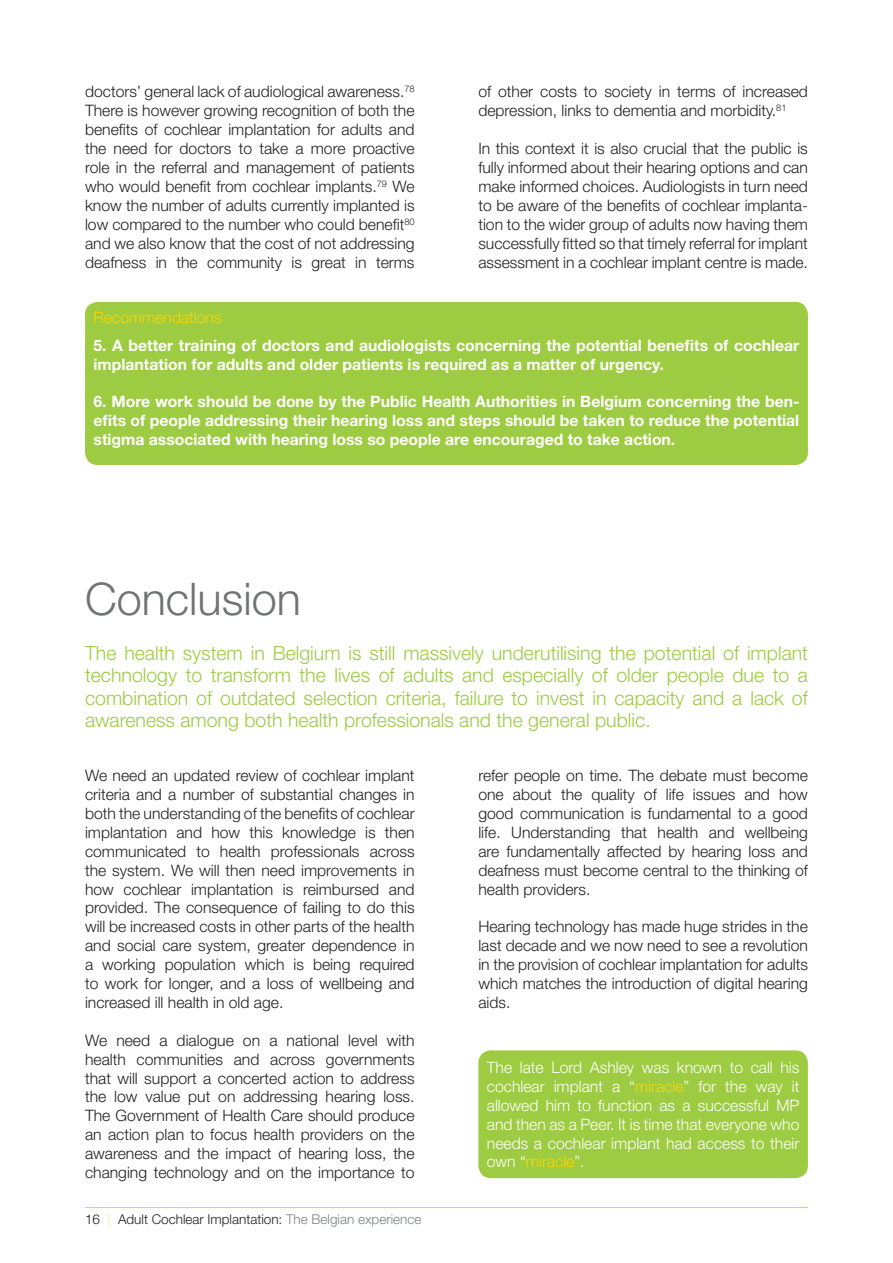
<style>
.page{position:relative;width:893px;height:1263px;background:#fff}
.page>*{position:absolute;margin:0;border:0;box-sizing:border-box;transform-origin:0 0}
.Platte_tekst{font:300 45px "Helvetica Neue";color:#717275}
.Groene_inleiding_sec{font:300 19.5px/22.5px "Helvetica Neue";color:#9dcb41;text-align:justify}
.Platte_tekst_10_5_pt{font:300 15.75px/18.9px "Helvetica Neue";color:#231f20;text-align:justify}
.Platte_tekst-2{font:700 15.75px/18.9px "Helvetica Neue";color:#fff}
.Platte_tekst-3{font:300 15.75px/18.9px "Helvetica Neue";color:#fff;text-align:justify}
.Platte_tekst-4{font:300 15.75px "Helvetica Neue";color:#fed503}
.t1{font:300 13.5px "Helvetica Neue";color:#231f20}
.s1{color:#fed503}
.s2{color:#ffe480}
.s3{color:#808285}
</style>
<div class="page">
<hr style="left:85px;top:1207px;width:723px;height:1px;background:#fed503">
<div style="left:85px;top:302px;width:723px;height:163px;background:#9dcb41;border-radius:13px"></div>
<div style="left:478px;top:1050px;width:330px;height:128px;background:#9dcb41;border-radius:13px"></div>
<p class="Platte_tekst_10_5_pt" style="left:85px;top:82px;width:331px">doctors’ general lack of audiological awareness.<sup>78<br></sup>There is however growing recognition of both the benefits of cochlear implantation for adults and the need for doctors to take a more proactive role in the referral and management of patients who would benefit from cochlear implants.<sup>79</sup> We know the number of adults currently implanted is low compared to the number who could benefit<sup>80 </sup>and we also know that the cost of not addressing deafness in the community is great in terms</p>
<p class="Platte_tekst_10_5_pt" style="left:478px;top:82px;width:331px">of other costs to society in terms of increased depression, links to dementia and morbidity.<sup>81</sup></p>
<p class="Platte_tekst_10_5_pt" style="left:478px;top:139px;width:331px">In this context it is also crucial that the public is fully informed about their hearing options and can make informed choices. Audiologists in turn need to be aware of the benefits of cochlear implanta&shy;tion to the wider group of adults now having them successfully fitted so that timely referral for implant assessment in a cochlear implant centre is made.</p>
<p class="Platte_tekst-4" style="left:94px;top:308px;width:130px">Recommendations</p>
<p class="Platte_tekst-2" style="left:94px;top:335px;width:707px">5. A better training of doctors and audiologists concerning the potential benefits of cochlear implantation for adults and older patients is required as a matter of urgency.</p>
<p class="Platte_tekst-2" style="left:94px;top:392px;width:707px;text-align:justify">6. More work should be done by the Public Health Authorities in Belgium concerning the ben&shy;efits of people addressing their hearing loss and steps should be taken to reduce the potential stigma associated with hearing loss so people are encouraged to take action.</p>
<p class="Platte_tekst" style="left:85px;top:571px;width:217px">Conclusion</p>
<p class="Groene_inleiding_sec" style="left:85px;top:641px;width:724px">The health system in Belgium is still massively underutilising the potential of implant technology to transform the lives of adults and especially of older people due to a combination of outdated selection criteria, failure to invest in capacity and a lack of awareness among both health professionals and the general public.</p>
<p class="Platte_tekst_10_5_pt" style="left:85px;top:766px;width:331px">We need an updated review of cochlear implant criteria and a number of substantial changes in both the understanding of the benefits of cochlear implantation and how this knowledge is then communicated to health professionals across the system. We will then need improvements in how cochlear implantation is reimbursed and provided. The consequence of failing to do this will be increased costs in other parts of the health and social care system, greater dependence in a working population which is being required to work for longer, and a loss of wellbeing and increased ill health in old age.</p>
<p class="Platte_tekst_10_5_pt" style="left:85px;top:1030px;width:331px">We need a dialogue on a national level with health communities and across governments that will support a concerted action to address the low value put on addressing hearing loss.<br>The Government of Health Care should produce an action plan to focus health providers on the awareness and the impact of hearing loss, the changing technology and on the importance to</p>
<p class="Platte_tekst_10_5_pt" style="left:478px;top:766px;width:331px">refer people on time. The debate must become one about the quality of life issues and how good communication is fundamental to a good life. Understanding that health and wellbeing are fundamentally affected by hearing loss and deafness must become central to the thinking of health providers.</p>
<p class="Platte_tekst_10_5_pt" style="left:478px;top:917px;width:331px">Hearing technology has made huge strides in the last decade and we now need to see a revolution in the provision of cochlear implantation for adults which matches the introduction of digital hearing aids.</p>
<p class="Platte_tekst-3" style="left:487px;top:1057px;width:314px">The late Lord Ashley was known to call his cochlear implant a “<span class="s1">miracle</span>” for the way it allowed him to function as a successful MP and then as a Peer. It is time that everyone who needs a cochlear implant had access to their own “<span class="s1">miracle</span>”.</p>
<p class="t1" style="left:85px;top:1211px;width:338px">16 <span class="s2">|</span> Adult Cochlear Implantation: <span class="s3">The Belgian experience</span></p>
</div>
